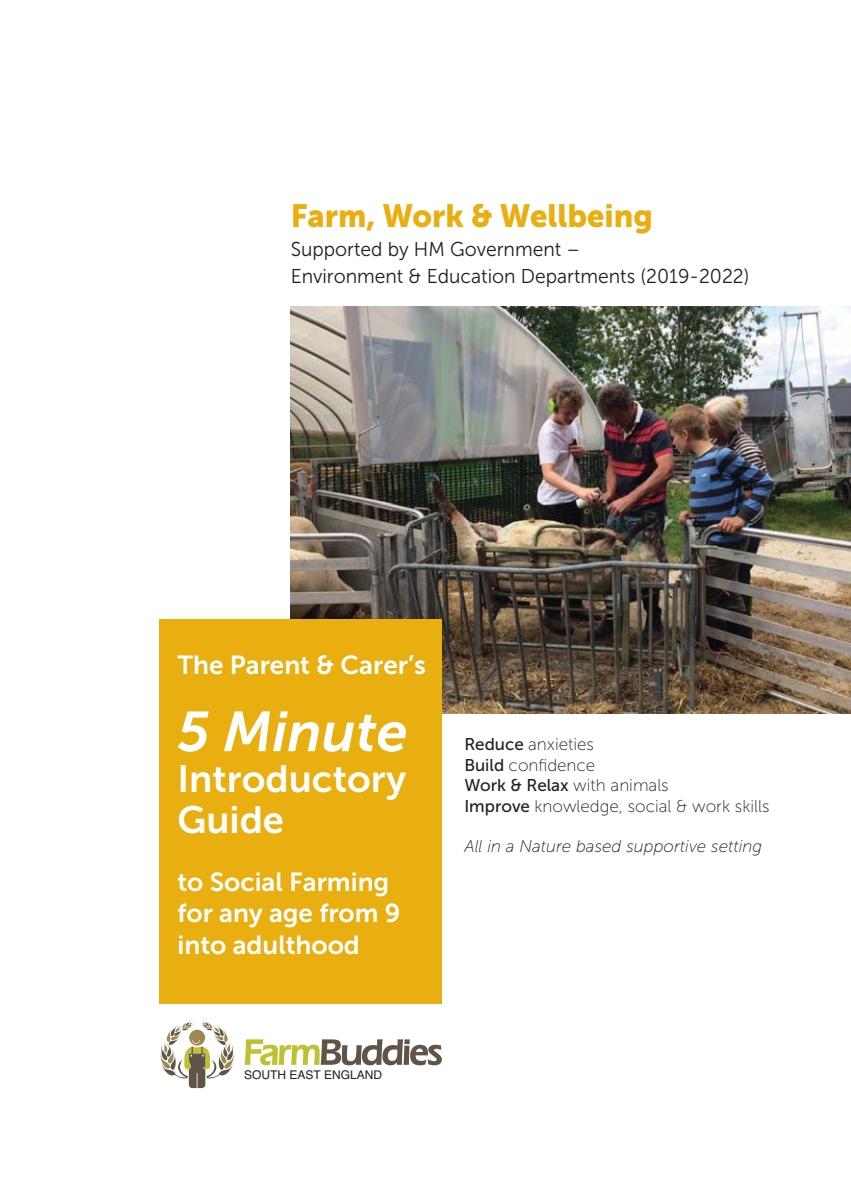
<style>
.page{position:relative;width:851px;height:1191px;background:#fff}
.page>*{position:absolute;margin:0;border:0;box-sizing:border-box;transform-origin:0 0}
.t1{font:italic 56px "Museo Sans 700";color:#fff}
.t2{font:38px/40.8px "Museo Sans 700";color:#fff}
.t3{font:32px "Museo Sans 900";color:#e9ae10;scale:.96 1}
.t4{font:26px/31.2px "Museo Sans 700";color:#fff}
.t5{font:20px/27px "Museo Sans 300";color:#231f20;scale:.96 1}
.t6{font:17px/20.4px "Museo Sans 100";color:#231f20}
.t7{font:italic 17px "Museo Sans 100";color:#231f20}
.t8{font:12px "Helvetica";color:#231f20}
.s1{font-family:"Museo Sans 500"}
</style>
<div class="page">
<img style="left:291px;top:307px;width:559px;height:406px">
<svg style="left:244px;top:1039px;width:198px;height:27px"></svg>
<svg style="left:160px;top:1021px;width:74px;height:67px"></svg>
<div style="left:159px;top:619px;width:283px;height:384px;background:#e9ae10"></div>
<h3 class="t3" style="left:290px;top:197px;width:379px">Farm, Work &amp; Wellbeing</h3>
<p class="t5" style="left:290px;top:238px;width:479px">Supported by HM Government –<br>Environment &amp; Education Departments (2019-2022)</p>
<h3 class="t4" style="left:177px;top:652px;width:250px">The Parent &amp; Carer’s</h3>
<h1 class="t1" style="left:177px;top:699px;width:232px">5 Minute</h1>
<h2 class="t2" style="left:177px;top:762px;width:230px">Introductory<br>Guide</h2>
<h3 class="t4" style="left:177px;top:869px;width:225px">to Social Farming for any age from 9 into adulthood</h3>
<p class="t6" style="left:464px;top:736px;width:306px"><span class="s1">Reduce</span> anxieties<br><span class="s1">Build</span> confidence<br><span class="s1">Work &amp; Relax</span> with animals<br><span class="s1">Improve</span> knowledge, social &amp; work skills</p>
<p class="t7" style="left:464px;top:840px;width:299px">All in a Nature based supportive setting</p>
<p class="t8" style="left:244px;top:1070px;width:139px">SOUTH EAST ENGLAND</p>
</div>
